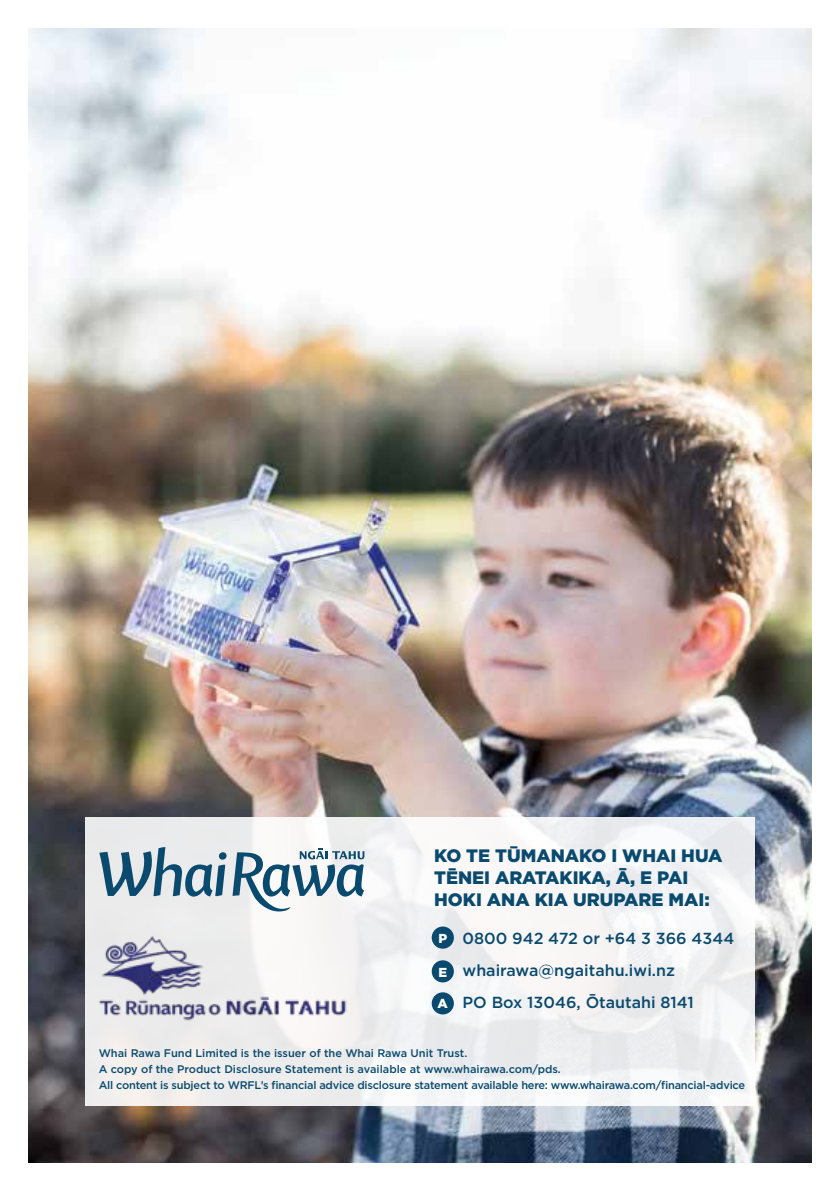
<style>
.page{position:relative;width:840px;height:1191px;background:#fff}
.page>*{position:absolute;margin:0;border:0;box-sizing:border-box;transform-origin:0 0}
.t1{font:900 18px/22px "Gotham";color:#094a6e}
.t2{font:500 16px/32.4px "Gotham";color:#094a6e}
.t3{font:900 13px "Gotham";color:#fff}
.t4{font:500 11px/16px "Gotham";letter-spacing:-.02em;color:#094a6e}
</style>
<div class="page">
<img style="left:28px;top:28px;width:783px;height:1134px">
<div style="left:85px;top:818px;width:669px;height:288px;background:#f1f1f3"></div>
<div style="left:219px;top:852px;width:7px;height:7px;background:#094a6e;border-radius:50%"></div>
<svg style="left:99px;top:847px;width:126px;height:49px"></svg>
<svg style="left:232px;top:848px;width:132px;height:64px"></svg>
<div style="left:431px;top:926px;width:22px;height:22px;background:#094a6e;border-radius:50%"></div>
<div style="left:431px;top:960px;width:22px;height:22px;background:#094a6e;border-radius:50%"></div>
<div style="left:431px;top:992px;width:22px;height:22px;background:#094a6e;border-radius:50%"></div>
<img style="left:80px;top:922px;width:284px;height:110px">
<h1 class="t1" style="left:434px;top:844px;width:289px">KO TE TŪMANAKO I WHAI HUA<br>TĒNEI ARATAKIKA, Ā, E PAI<br>HOKI ANA KIA URUPARE MAI:</h1>
<h2 class="t2" style="left:462px;top:921px;width:273px">0800 942 472 or +64 3 366 4344 whairawa@ngaitahu.iwi.nz<br>PO Box 13046, Ōtautahi 8141</h2>
<p class="t3" style="left:438px;top:929px;width:10px">P</p>
<p class="t3" style="left:438px;top:963px;width:10px">E</p>
<p class="t3" style="left:437px;top:994px;width:12px">A</p>
<p class="t4" style="left:99px;top:1044px;width:647px">Whai Rawa Fund Limited is the issuer of the Whai Rawa Unit Trust.<br>A copy of the Product Disclosure Statement is available at www.whairawa.com/pds.<br>All content is subject to WRFL’s financial advice disclosure statement available here: www.whairawa.com/financial-advice</p>
</div>
